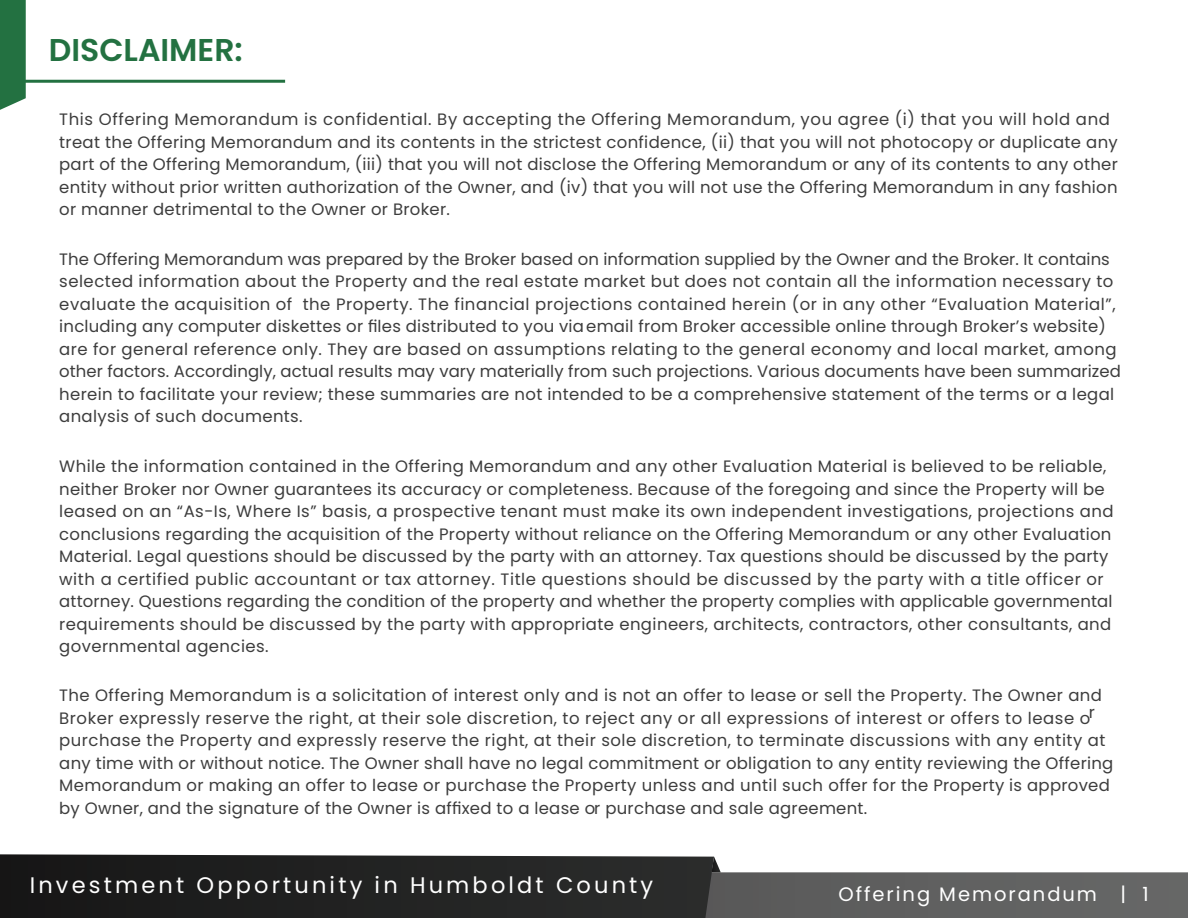
<style>
.page{position:relative;width:1188px;height:918px;background:#fff}
.page>*{position:absolute;margin:0;border:0;box-sizing:border-box;transform-origin:0 0}
.t1{font:600 31.5px "Poppins";color:#237141}
.t2{font:22.5px "Poppins";letter-spacing:.14em;color:#fff}
.t3{font:19.5px "Poppins";letter-spacing:.1em;color:#fff}
.t4{font:16.5px/22.5px "Poppins";letter-spacing:.02em;color:#3d3d3d}
</style>
<div class="page">
<svg style="left:0;top:0;width:26px;height:110px;background:#30794c"></svg>
<hr style="left:20px;top:80px;width:265px;height:3px;background:#237141">
<svg style="left:714px;top:857px;width:7px;height:15px"></svg>
<div style="left:681px;top:872px;width:507px;height:46px;background:#606161"></div>
<svg style="left:0;top:854px;width:714px;height:64px;background:#262626"></svg>
<h1 class="t1" style="left:49px;top:31px;width:196px">DISCLAIMER:</h1>
<p class="t4" style="left:59px;top:108px;width:1060px">This Offering Memorandum is confidential. By accepting the Offering Memorandum, you agree (i) that you will hold and treat the Offering Memorandum and its contents in the strictest confidence, (ii) that you will not photocopy or duplicate any part of the Offering Memorandum, (iii) that you will not disclose the Offering Memorandum or any of its contents to any other entity without prior written authorization of the Owner, and (iv) that you will not use the Offering Memorandum in any fashion or manner detrimental to the Owner or Broker.</p>
<p class="t4" style="left:59px;top:248px;width:1063px">The Offering Memorandum was prepared by the Broker based on information supplied by the Owner and the Broker. It contains selected information about the Property and the real estate market but does not contain all the information necessary to evaluate the acquisition of the Property. The financial projections contained herein (or in any other “Evaluation Material”, including any computer diskettes or files distributed to you viaemail from Broker accessible online through Broker’s website) are for general reference only. They are based on assumptions relating to the general economy and local market, among other factors. Accordingly, actual results may vary materially from such projections. Various documents have been summarized herein to facilitate your review; these summaries are not intended to be a comprehensive statement of the terms or a legal analysis of such documents.</p>
<p class="t4" style="left:59px;top:455px;width:1056px">While the information contained in the Offering Memorandum and any other Evaluation Material is believed to be reliable, neither Broker nor Owner guarantees its accuracy or completeness. Because of the foregoing and since the Property will be leased on an “As-Is, Where Is” basis, a prospective tenant must make its own independent investigations, projections and conclusions regarding the acquisition of the Property without reliance on the Offering Memorandum or any other Evaluation Material. Legal questions should be discussed by the party with an attorney. Tax questions should be discussed by the party with a certified public accountant or tax attorney. Title questions should be discussed by the party with a title officer or attorney. Questions regarding the condition of the property and whether the property complies with applicable governmental requirements should be discussed by the party with appropriate engineers, architects, contractors, other consultants, and governmental agencies.</p>
<p class="t4" style="left:59px;top:684px;width:1056px">The Offering Memorandum is a solicitation of interest only and is not an offer to lease or sell the Property. The Owner and Broker expressly reserve the right, at their sole discretion, to reject any or all expressions of interest or offers to lease or purchase the Property and expressly reserve the right, at their sole discretion, to terminate discussions with any entity at any time with or without notice. The Owner shall have no legal commitment or obligation to any entity reviewing the Offering Memorandum or making an offer to lease or purchase the Property unless and until such offer for the Property is approved by Owner, and the signature of the Owner is affixed to a lease or purchase and sale agreement.</p>
<h2 class="t2" style="left:30px;top:872px;width:625px">Investment Opportunity in Humboldt County</h2>
<p class="t3" style="left:839px;top:883px;width:311px">Offering Memorandum | 1</p>
</div>
